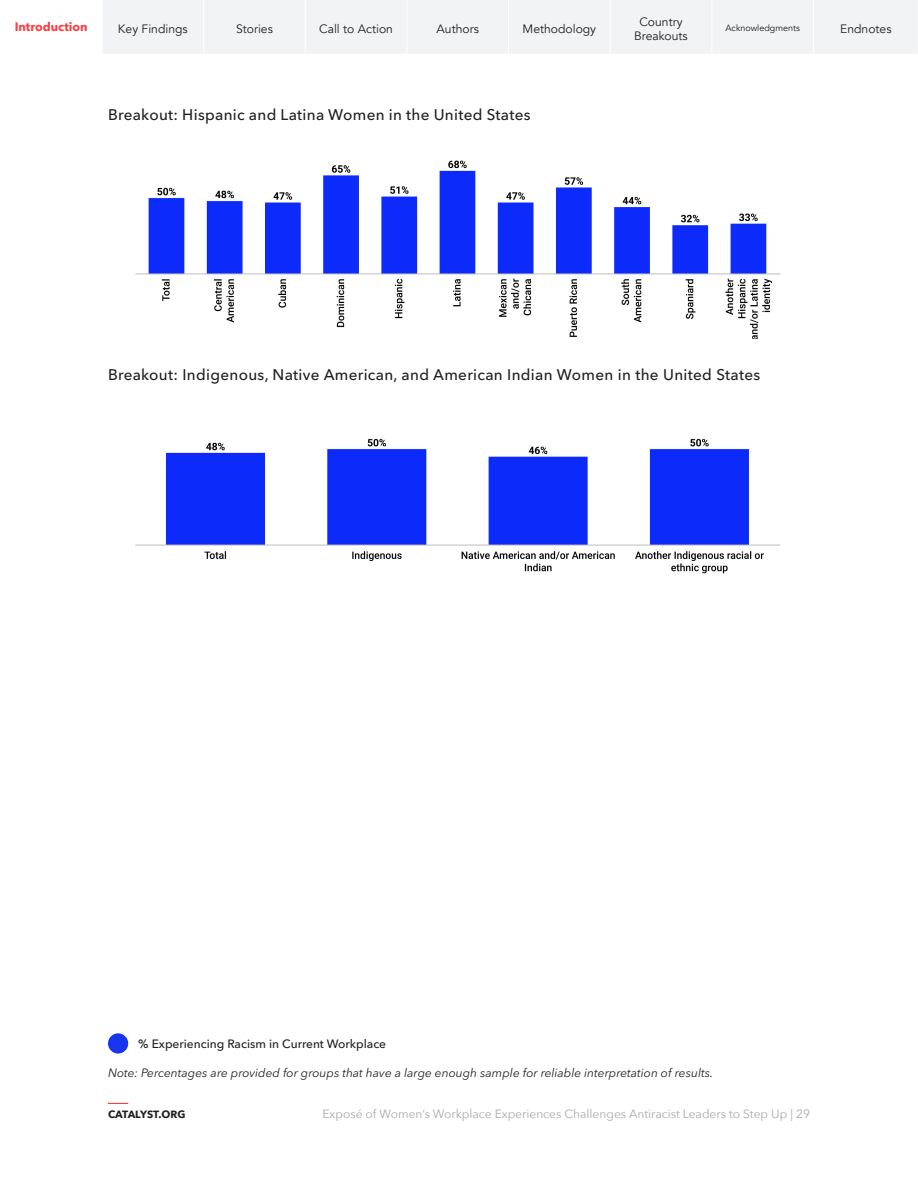
<style>
.page{position:relative;width:918px;height:1188px;background:#fff}
.page>*{position:absolute;margin:0;border:0;box-sizing:border-box;transform-origin:0 0}
.t1{font:500 15.3px "Avenir Next LT Pro";letter-spacing:.02em;color:#231f20}
.t2{font:12.15px/14.5px "Avenir";color:#231f20;text-align:center}
.t3{font:700 12.15px "Avenir Next LT Pro";color:#f93e42}
.body{font:italic 12px "Avenir Next LT Pro";color:#231f20}
.t4{font:12px "Avenir Next";color:#a8a9ad}
.body-2{font:500 12px "Avenir Next LT Pro";color:#231f20}
.t5{font:700 10.5px "Avenir Next";letter-spacing:-.01em;color:#231f20}
.t6{font:9px "Avenir";color:#231f20}
</style>
<div class="page">
<svg style="left:108px;top:1103px;width:20px;height:1px"></svg>
<div style="left:103px;top:0;width:814px;height:53px;background:#f2f3f4"></div>
<hr style="left:203px;top:0;width:1px;height:54px;background:#fff">
<hr style="left:305px;top:0;width:1px;height:54px;background:#fff">
<hr style="left:407px;top:0;width:1px;height:54px;background:#fff">
<hr style="left:508px;top:0;width:1px;height:54px;background:#fff">
<hr style="left:610px;top:0;width:1px;height:54px;background:#fff">
<hr style="left:711px;top:0;width:1px;height:54px;background:#fff">
<hr style="left:813px;top:0;width:1px;height:54px;background:#fff">
<img style="left:135px;top:160px;width:646px;height:179px">
<img style="left:135px;top:438px;width:646px;height:135px">
<div style="left:108px;top:1033px;width:20px;height:21px;background:#1734f0;border-radius:50%"></div>
<p class="t3" style="left:15px;top:20px;width:74px">Introduction</p>
<p class="t2" style="left:118px;top:22px;width:71px">Key Findings</p>
<p class="t2" style="left:236px;top:22px;width:38px">Stories</p>
<p class="t2" style="left:319px;top:22px;width:75px">Call to Action</p>
<p class="t2" style="left:437px;top:22px;width:44px">Authors</p>
<p class="t2" style="left:523px;top:22px;width:75px">Methodology</p>
<p class="t2" style="left:634px;top:14px;width:55px">Country<br>Breakouts</p>
<p class="t6" style="left:725px;top:23px;width:76px">Acknowledgments</p>
<p class="t2" style="left:840px;top:22px;width:53px">Endnotes</p>
<h4 class="t1" style="left:108px;top:105px;width:424px">Breakout: Hispanic and Latina Women in the United States</h4>
<h4 class="t1" style="left:108px;top:365px;width:654px">Breakout: Indigenous, Native American, and American Indian Women in the United States</h4>
<p class="body-2" style="left:138px;top:1037px;width:249px">% Experiencing Racism in Current Workplace</p>
<p class="body" style="left:108px;top:1066px;width:607px">Note: Percentages are provided for groups that have a large enough sample for reliable interpretation of results.</p>
<p class="t5" style="left:108px;top:1105px;width:79px">CATALYST.ORG</p>
<p class="t4" style="left:323px;top:1103px;width:489px">Exposé of Women’s Workplace Experiences Challenges Antiracist Leaders to Step Up | 29</p>
</div>
